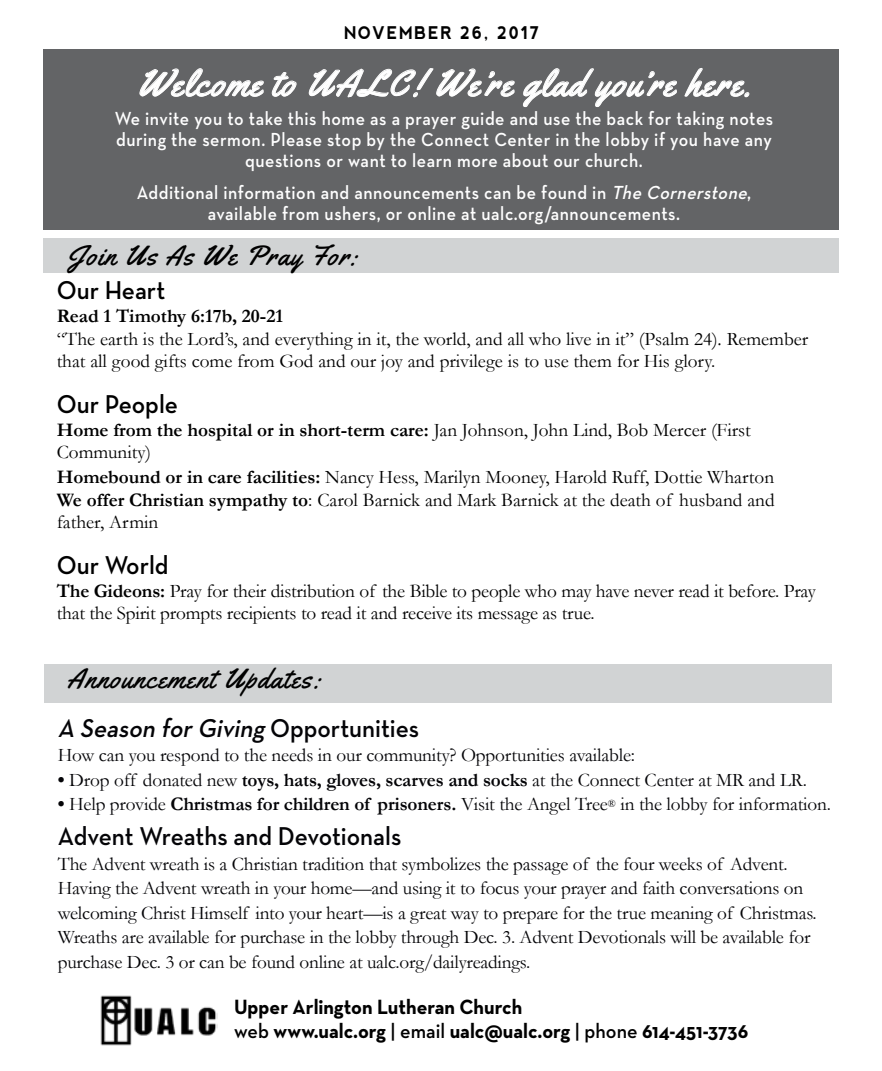
<style>
.page{position:relative;width:882px;height:1071px;background:#fff}
.page>*{position:absolute;margin:0;border:0;box-sizing:border-box;transform-origin:0 0}
.t1{font:36.75px "Yellowtail";letter-spacing:.05em;color:#fff}
.t2{font:28px "Yellowtail";letter-spacing:.05em;color:#000}
.t3{font:italic 600 26.25px "Neutraface Text";color:#040407;scale:.95 1}
.t4{font:600 26.25px "Neutraface Text";letter-spacing:-.005em;color:#040407;scale:.95 1}
.t5{font:600 26.25px "Neutraface Text";color:#000;scale:.95 1}
.t6{font:700 21px/23.6px "Neutraface Text";color:#000;scale:.95 1}
.t7{font:19.25px/24.5px "Garamond";letter-spacing:-.01em;color:#040407}
.t8{font:19.25px/22.8px "Garamond";color:#000}
.t9{font:600 19.25px/21px "Neutraface Text";letter-spacing:.03em;color:#fff;text-align:center;scale:.92 1}
.t10{font:700 17.5px "nevis";letter-spacing:.1em;color:#000;scale:.9 1}
.s1{font-style:italic}
.s2{font-weight:700}
.s3{font-style:normal}
.s4{font-weight:600}
</style>
<div class="page">
<div style="left:44px;top:238px;width:795px;height:34px;background:#d1d3d4"></div>
<div style="left:44px;top:664px;width:788px;height:38px;background:#d1d3d4"></div>
<div style="left:44px;top:49px;width:795px;height:180px;background:#636466"></div>
<svg style="left:139px;top:68px;width:125px;height:29px"></svg>
<svg style="left:271px;top:72px;width:26px;height:25px"></svg>
<svg style="left:308px;top:68px;width:207px;height:30px"></svg>
<svg style="left:523px;top:68px;width:154px;height:39px"></svg>
<svg style="left:684px;top:68px;width:65px;height:29px"></svg>
<img style="left:100px;top:995px;width:118px;height:51px">
<p class="t10" style="left:344px;top:23px;width:219px">NOVEMBER 26, 2017</p>
<h1 class="t1" style="left:137px;top:60px;width:615px">Welcome to UALC! We’re glad you’re here.</h1>
<p class="t9" style="left:115px;top:108px;width:717px">We invite you to take this home as a prayer guide and use the back for taking notes during the sermon. Please stop by the Connect Center in the lobby if you have any questions or want to learn more about our church.</p>
<p class="t9" style="left:137px;top:182px;width:670px">Additional information and announcements can be found in <span class="s1">The Cornerstone</span>, available from ushers, or online at ualc.org/announcements.</p>
<h2 class="t2" style="left:67px;top:238px;width:292px">Join Us As We Pray For:</h2>
<h3 class="t5" style="left:57px;top:274px;width:116px">Our Heart</h3>
<p class="t8" style="left:57px;top:304px;width:753px"><span class="s2">Read 1 Timothy 6:17b, 20-21<br></span>“The earth is the Lord’s, and everything in it, the world, and all who live in it” (Psalm 24)<span class="s1">.</span> Remember that all good gifts come from God and our joy and privilege is to use them for His glory.</p>
<h3 class="t5" style="left:57px;top:388px;width:129px">Our People</h3>
<p class="t8" style="left:57px;top:418px;width:696px"><span class="s2">Home from the hospital or in short-term care:</span> Jan Johnson, John Lind, Bob Mercer (First<br>Community)</p>
<p class="t8" style="left:57px;top:465px;width:719px;text-align:justify"><span class="s2">Homebound or in care facilities:</span> Nancy Hess, Marilyn Mooney, Harold Ruff, Dottie Wharton <span class="s2">We offer Christian sympathy to</span>: Carol Barnick and Mark Barnick at the death of husband and father, Armin</p>
<h3 class="t5" style="left:57px;top:549px;width:119px">Our World</h3>
<p class="t8" style="left:57px;top:579px;width:761px"><span class="s2">The Gideons:</span> Pray for their distribution of the Bible to people who may have never read it before. Pray that the Spirit prompts recipients to read it and receive its message as true.</p>
<h2 class="t2" style="left:67px;top:661px;width:256px">Announcement Updates:</h2>
<h3 class="t3" style="left:58px;top:711px;width:382px">A Season forGiving <span class="s3">Opportunities</span></h3>
<p class="t7" style="left:58px;top:742px;width:579px">How can you respond to the needs in our community? Opportunities available:</p>
<p class="t7" style="left:58px;top:767px;width:751px"><span class="s2">•</span> Drop off donated new <span class="s2">toys, hats, gloves, scarves and socks</span> at the Connect Center at MR and LR.</p>
<p class="t7" style="left:58px;top:792px;width:775px"><span class="s2">•</span> Help provide <span class="s2">Christmas for children of prisoners.</span> Visit the Angel Tree<sup>®</sup> in the lobby for information.</p>
<h3 class="t4" style="left:58px;top:820px;width:363px">Advent Wreaths and Devotionals</h3>
<p class="t7" style="left:58px;top:851px;width:761px">The Advent wreath is a Christian tradition that symbolizes the passage of the four weeks of Advent.<br>Having the Advent wreath in your home—and using it to focus your prayer and faith conversations on welcoming Christ Himself into your heart—is a great way to prepare for the true meaning of Christmas.<br>Wreaths are available for purchase in the lobby through Dec. 3. Advent Devotionals will be available for purchase Dec. 3 or can be found online at ualc.org/dailyreadings.</p>
<p class="t6" style="left:234px;top:995px;width:543px">Upper Arlington Lutheran Church<br><span class="s4">web</span> www.ualc.org <span class="s4">| email</span> ualc@ualc.org <span class="s4">| phone</span> 614-451-3736</p>
</div>
